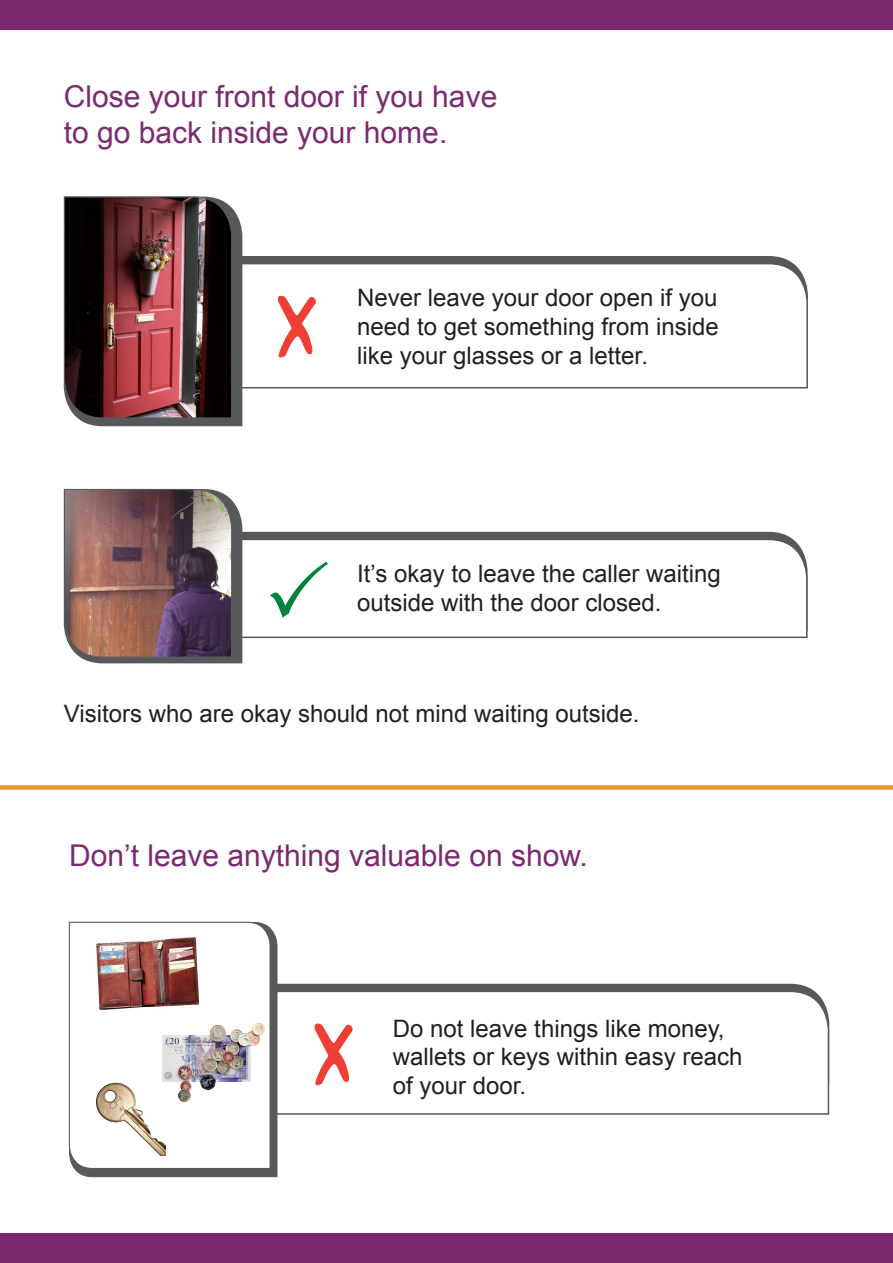
<style>
.page{position:relative;width:893px;height:1263px;background:#fff}
.page>*{position:absolute;margin:0;border:0;box-sizing:border-box;transform-origin:0 0}
.t1{font:75px "ACME Explosive";color:#ee3f34}
.t2{font:30px "Arial";color:#7b2a72}
.t3{font:24px "Arial";color:#231f20}
</style>
<div class="page">
<svg style="left:278px;top:983px;width:535px;height:7px;background:#6b6c6e"></svg>
<svg style="left:278px;top:990px;width:552px;height:125px"></svg>
<svg style="left:306px;top:1014px;width:57px;height:80px"></svg>
<div style="left:0;top:0;width:893px;height:30px;background:#7b2a72"></div>
<div style="left:0;top:1233px;width:893px;height:30px;background:#7b2a72"></div>
<svg style="left:243px;top:531px;width:548px;height:7px;background:#6c6d6e"></svg>
<svg style="left:243px;top:538px;width:565px;height:101px"></svg>
<img style="left:63px;top:488px;width:180px;height:176px">
<div style="left:243px;top:256px;width:548px;height:6px;background:#57585a"></div>
<svg style="left:243px;top:262px;width:565px;height:127px"></svg>
<img style="left:63px;top:196px;width:180px;height:231px">
<svg style="left:269px;top:287px;width:58px;height:79px"></svg>
<div style="left:0;top:785px;width:893px;height:5px;background:#e79722"></div>
<svg style="left:69px;top:921px;width:209px;height:256px;background:#6a6b6d"></svg>
<svg style="left:69px;top:922px;width:201px;height:247px"></svg>
<img style="left:97px;top:1082px;width:69px;height:73px">
<img style="left:97px;top:938px;width:102px;height:71px">
<img style="left:162px;top:1022px;width:103px;height:81px">
<svg style="left:256px;top:553px;width:80px;height:76px"></svg>
<p class="t2" style="left:64px;top:77px;width:435px">Close your front door if you have</p>
<p class="t2" style="left:64px;top:113px;width:385px">to go back inside your home.</p>
<p class="t1" style="left:275px;top:301px;width:41px">X</p>
<p class="t3" style="left:357px;top:282px;width:362px">Never leave your door open if you</p>
<p class="t3" style="left:357px;top:311px;width:363px">need to get something from inside</p>
<p class="t3" style="left:357px;top:339px;width:292px">like your glasses or a letter.</p>
<p class="t3" style="left:357px;top:558px;width:365px">It’s okay to leave the caller waiting</p>
<p class="t3" style="left:357px;top:586px;width:306px">outside with the door closed.</p>
<p class="t3" style="left:64px;top:698px;width:577px">Visitors who are okay should not mind waiting outside.</p>
<p class="t2" style="left:69px;top:836px;width:520px">Don’t leave anything valuable on show.</p>
<p class="t1" style="left:311px;top:1029px;width:41px">X</p>
<p class="t3" style="left:393px;top:1012px;width:333px">Do not leave things like money,</p>
<p class="t3" style="left:393px;top:1041px;width:351px">wallets or keys within easy reach</p>
<p class="t3" style="left:393px;top:1070px;width:135px">of your door.</p>
</div>
